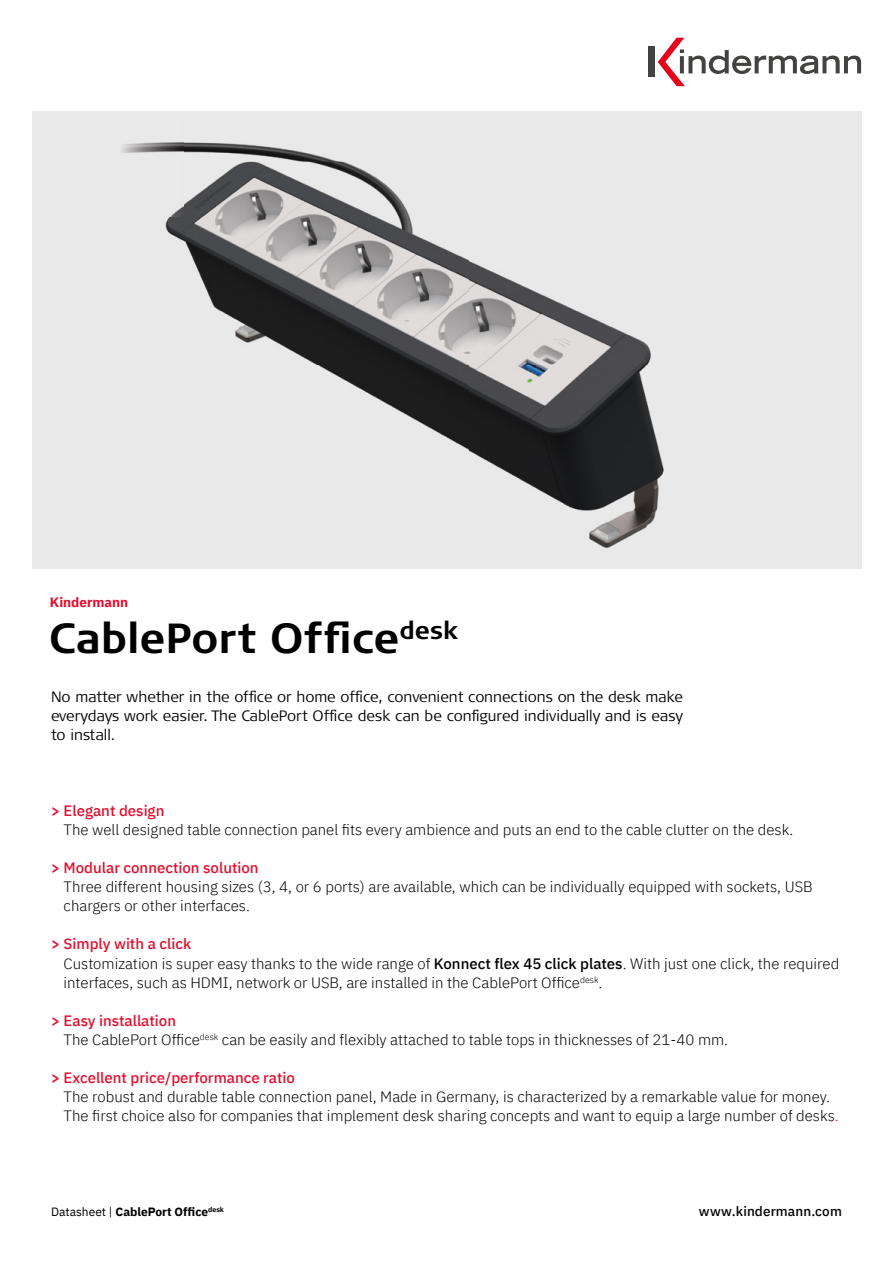
<style>
.page{position:relative;width:893px;height:1263px;background:#fff}
.page>*{position:absolute;margin:0;border:0;box-sizing:border-box;transform-origin:0 0}
.t1{font:500 42px "Signa";color:#000}
.t2{font:300 15px/19px "IBM Plex Sans";color:#000}
.t3{font:300 15px/19px "Signa";color:#000;text-align:justify}
.t4{font:500 13.5px "IBM Plex Sans";letter-spacing:.01em;color:#000}
.t5{font:700 13.5px "IBM Plex Sans";color:#e40d2c}
.t6{font:700 12px "IBM Plex Sans";color:#000}
.s1{font-weight:600;color:#e40d2c}
.s2{font-weight:500;color:#e40d2c}
.s3{font-weight:500}
.s4{color:#e40d2c}
.s5{font-weight:400}
</style>
<div class="page">
<div style="left:32px;top:111px;width:829px;height:457px;background:#e9e9e9"></div>
<img style="left:183px;top:142px;width:161px;height:20px">
<img style="left:165px;top:162px;width:499px;height:386px">
<div style="left:648px;top:47px;width:7px;height:30px;background:#424241"></div>
<svg style="left:658px;top:38px;width:203px;height:48px"></svg>
<img style="left:122px;top:142px;width:61px;height:74px">
<p class="t5" style="left:50px;top:591px;width:80px">Kindermann</p>
<h1 class="t1" style="left:49px;top:609px;width:411px">CablePort Office<sup>desk</sup></h1>
<p class="t3" style="left:51px;top:686px;width:634px">No matter whether in the office or home office, convenient connections on the desk make everydays work easier. The CablePort Office desk can be configured individually and is easy to install.</p>
<p class="t2" style="left:64px;top:800px;width:731px;text-indent:-13px"><span class="s1">&gt;</span> <span class="s2">Elegant design<br></span>The well designed table connection panel fits every ambience and puts an end to the cable clutter on the desk.</p>
<p class="t2" style="left:64px;top:857px;width:751px;text-indent:-13px"><span class="s1">&gt;</span> <span class="s2">Modular connection solution<br></span>Three different housing sizes (3, 4, or 6 ports) are available, which can be individually equipped with sockets, USB chargers or other interfaces.</p>
<p class="t2" style="left:64px;top:933px;width:777px;text-indent:-13px"><span class="s1">&gt;</span> <span class="s2">Simply with a click<br></span>Customization is super easy thanks to the wide range of <span class="s3">Konnect flex 45 click plates</span>. With just one click, the required interfaces, such as HDMI, network or USB, are installed in the CablePort Office<sup>desk</sup>.</p>
<p class="t2" style="left:64px;top:1009px;width:666px;text-indent:-13px"><span class="s1">&gt;</span> <span class="s2">Easy installation<br></span>The CablePort Office<sup>desk</sup> can be easily and flexibly attached to table tops in thicknesses of 21-40 mm.</p>
<p class="t2" style="left:64px;top:1067px;width:777px;text-indent:-13px"><span class="s1">&gt;</span> <span class="s2">Excellent price/performance ratio<br></span>The robust and durable table connection panel, Made in Germany, is characterized by a remarkable value for money.<br>The first choice also for companies that implement desk sharing concepts and want to equip a large number of desks<span class="s4">.</span></p>
<p class="t6" style="left:51px;top:1202px;width:174px"><span class="s5">Datasheet |</span> CablePort Office<sup>desk</sup></p>
<p class="t4" style="left:699px;top:1201px;width:145px">www.kindermann.com</p>
</div>
